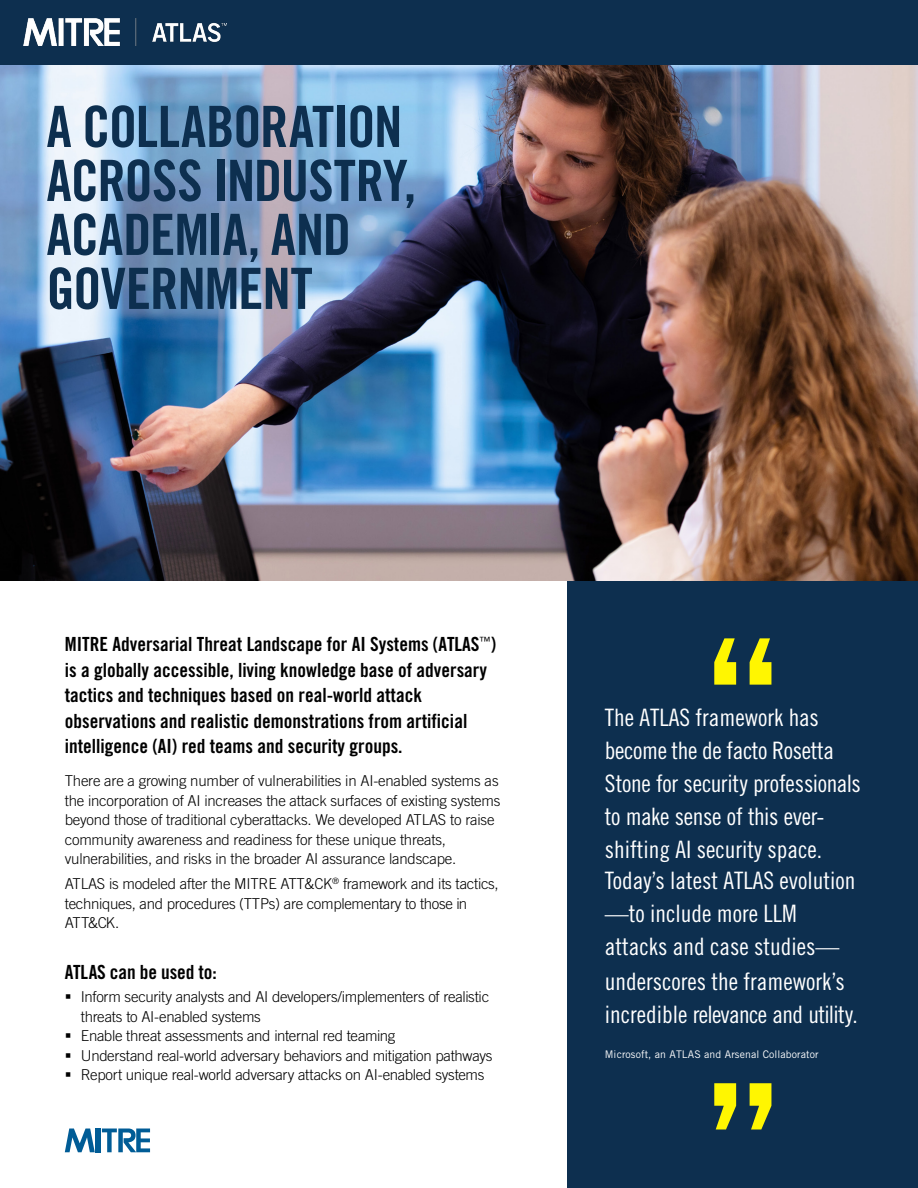
<style>
.page{position:relative;width:918px;height:1188px;background:#fff}
.page>*{position:absolute;margin:0;border:0;box-sizing:border-box;transform-origin:0 0}
.t1{font:57px/54px "Trade Gothic LT Pro Bd Cn 20";letter-spacing:-.02em;color:#0d2f4f}
.t2{font:24px/33px "Trade Gothic LT Pro Cn 18";color:#fff}
.t3{font:19.5px/25.5px "Trade Gothic LT Pro Bd Cn 20";color:#000}
.t4{font:300 15px/19.5px "Trade Gothic LT Pro";letter-spacing:-.015em;color:#000}
.t5{font:10.5px "Trade Gothic LT Pro";letter-spacing:.01em;color:#fff}
</style>
<div class="page">
<div style="left:567px;top:0;width:351px;height:1188px;background:#0d2f4f"></div>
<svg style="left:65px;top:1129px;width:30px;height:23px"></svg>
<hr style="left:96px;top:1129px;width:4px;height:23px;background:#005c96">
<svg style="left:102px;top:1129px;width:48px;height:23px"></svg>
<img style="left:0;top:65px;width:918px;height:515px">
<div style="left:0;top:0;width:918px;height:65px;background:#0d2f4f"></div>
<svg style="left:714px;top:638px;width:57px;height:47px"></svg>
<svg style="left:714px;top:1083px;width:57px;height:46px"></svg>
<img style="left:24px;top:19px;width:202px;height:27px">
<h1 class="t1" style="left:46px;top:99px;width:371px">A COLLABORATION<br>ACROSS INDUSTRY,<br>ACADEMIA, AND<br>GOVERNMENT</h1>
<p class="t3" style="left:65px;top:631px;width:433px">MITRE Adversarial Threat Landscape for AI Systems (ATLAS<sup>™</sup>) is a globally accessible, living knowledge base of adversary tactics and techniques based on real-world attack observations and realistic demonstrations from artificial intelligence (AI) red teams and security groups.</p>
<p class="t4" style="left:65px;top:771px;width:437px">There are a growing number of vulnerabilities in AI-enabled systems as the incorporation of AI increases the attack surfaces of existing systems beyond those of traditional cyberattacks. We developed ATLAS to raise community awareness and readiness for these unique threats, vulnerabilities, and risks in the broader AI assurance landscape.</p>
<p class="t4" style="left:65px;top:874px;width:436px">ATLAS is modeled after the MITRE ATT&amp;CK<sup>®</sup> framework and its tactics, techniques, and procedures (TTPs) are complementary to those in<br>ATT&amp;CK.</p>
<h3 class="t3" style="left:65px;top:959px;width:153px">ATLAS can be used to:</h3>
<p class="t4" style="left:81px;top:987px;width:413px">Inform security analysts and AI developers/implementers of realistic threats to AI-enabled systems<br>Enable threat assessments and internal red teaming<br>Understand real-world adversary behaviors and mitigation pathways Report unique real-world adversary attacks on AI-enabled systems</p>
<p class="t2" style="left:605px;top:701px;width:258px">The ATLAS framework has become the de facto Rosetta<br>Stone for security professionals to make sense of this ever&shy;shifting AI security space.<br>Today’s latest ATLAS evolution —to include more LLM attacks and case studies— underscores the framework’s incredible relevance and utility.</p>
<p class="t5" style="left:605px;top:1048px;width:215px">Microsoft, an ATLAS and Arsenal Collaborator</p>
</div>
